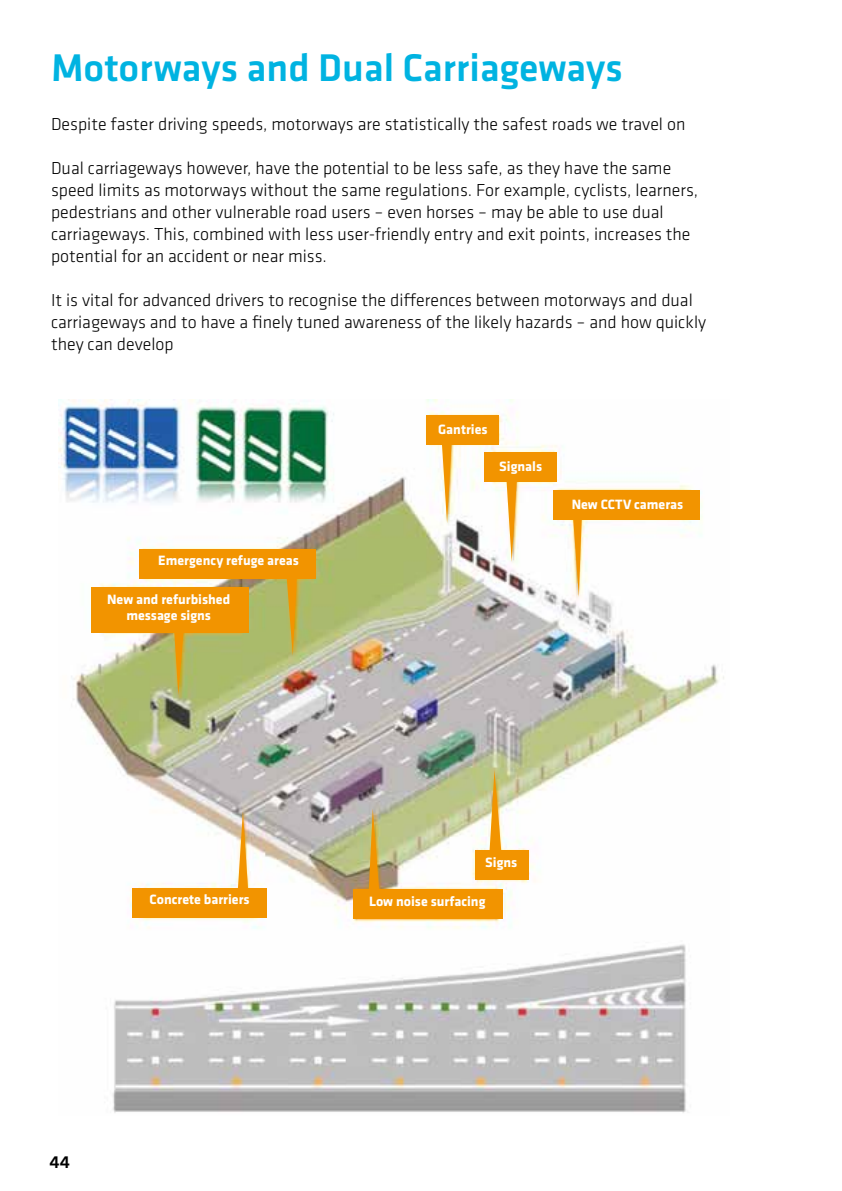
<style>
.page{position:relative;width:842px;height:1191px;background:#fff}
.page>*{position:absolute;margin:0;border:0;box-sizing:border-box;transform-origin:0 0}
.t1{font:500 40px "Klavika";color:#00b3e1}
.t2{font:300 18px/22px "Klavika";color:#000}
.t3{font:500 18px "Klavika";color:#000}
.t4{font:700 14px/16px "Klavika";color:#fff;text-align:center}
</style>
<div class="page">
<img style="left:58px;top:400px;width:666px;height:713px">
<div style="left:427px;top:415px;width:72px;height:29px;background:#f29400"></div>
<div style="left:484px;top:452px;width:73px;height:30px;background:#f29400"></div>
<div style="left:553px;top:490px;width:147px;height:29px;background:#f29400"></div>
<div style="left:353px;top:889px;width:149px;height:30px;background:#f29400"></div>
<div style="left:475px;top:850px;width:53px;height:29px;background:#f29400"></div>
<div style="left:132px;top:887px;width:135px;height:30px;background:#f29400"></div>
<div style="left:91px;top:587px;width:157px;height:46px;background:#f29400"></div>
<div style="left:140px;top:549px;width:176px;height:29px;background:#f29400"></div>
<svg style="left:174px;top:633px;width:9px;height:62px"></svg>
<svg style="left:287px;top:578px;width:10px;height:78px"></svg>
<svg style="left:238px;top:811px;width:10px;height:76px"></svg>
<svg style="left:369px;top:808px;width:10px;height:81px"></svg>
<svg style="left:490px;top:770px;width:11px;height:80px"></svg>
<svg style="left:442px;top:444px;width:10px;height:79px"></svg>
<svg style="left:507px;top:482px;width:10px;height:80px"></svg>
<svg style="left:573px;top:519px;width:9px;height:78px"></svg>
<h1 class="t1" style="left:51px;top:41px;width:574px">Motorways and Dual Carriageways</h1>
<p class="t2" style="left:51px;top:113px;width:636px">Despite faster driving speeds, motorways are statistically the safest roads we travel on</p>
<p class="t2" style="left:51px;top:157px;width:649px">Dual carriageways however, have the potential to be less safe, as they have the same speed limits as motorways without the same regulations. For example, cyclists, learners, pedestrians and other vulnerable road users – even horses – may be able to use dual carriageways. This, combined with less user-friendly entry and exit points, increases the potential for an accident or near miss.</p>
<p class="t2" style="left:51px;top:289px;width:656px">It is vital for advanced drivers to recognise the differences between motorways and dual carriageways and to have a finely tuned awareness of the likely hazards – and how quickly they can develop</p>
<p class="t4" style="left:158px;top:552px;width:142px">Emergency refuge areas</p>
<p class="t4" style="left:107px;top:591px;width:125px">New and refurbished message signs</p>
<p class="t4" style="left:438px;top:420px;width:51px">Gantries</p>
<p class="t4" style="left:499px;top:458px;width:44px">Signals</p>
<p class="t4" style="left:572px;top:496px;width:113px">New CCTV cameras</p>
<p class="t4" style="left:150px;top:891px;width:102px">Concrete barriers</p>
<p class="t4" style="left:485px;top:853px;width:34px">Signs</p>
<p class="t4" style="left:369px;top:893px;width:118px">Low noise surfacing</p>
<p class="t3" style="left:50px;top:1150px;width:22px">44</p>
</div>
